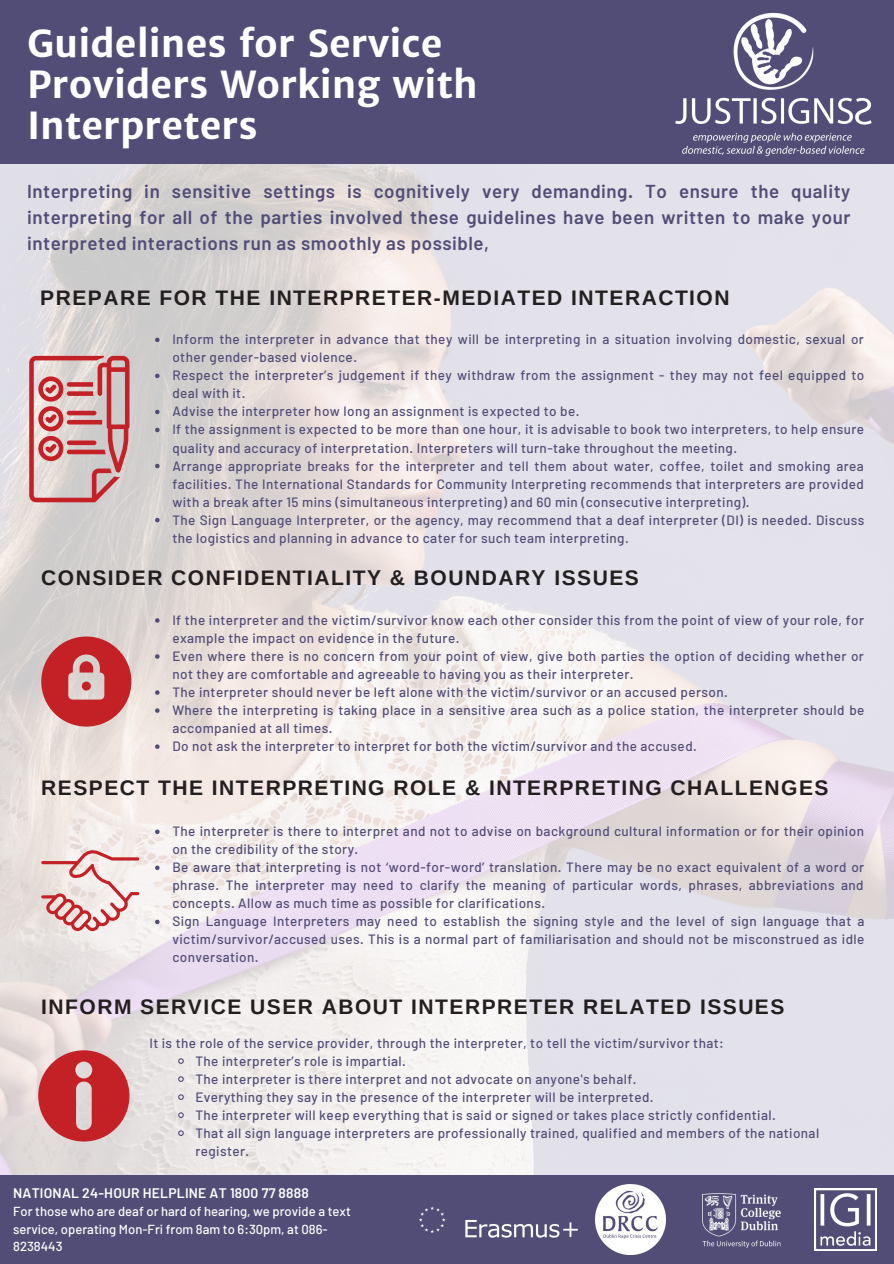
<style>
.page{position:relative;width:894px;height:1264px;background:#fff}
.page>*{position:absolute;margin:0;border:0;box-sizing:border-box;transform-origin:0 0}
.t1{font:700 37.35px/41px "Merriweather Sans";color:#fff}
.t2{font:700 21px "Arimo";letter-spacing:.07em;color:#231f20}
.t3{font:600 18.75px/26px "Barlow";letter-spacing:.03em;color:#524d76;text-align:justify}
.t4{font:600 13.8px "Barlow";letter-spacing:.015em;color:#fefefe}
.t5{font:500 13.5px/18px "Barlow";letter-spacing:.03em;color:#524d76}
.t6{font:500 13.05px/17.4px "Barlow";color:#fefefe}
</style>
<div class="page">
<img style="left:0;top:163px;width:893px;height:1012px">
<div style="left:0;top:0;width:893px;height:163px;background:#524d76"></div>
<div style="left:0;top:1175px;width:893px;height:88px;background:#524d76"></div>
<svg style="left:41px;top:636px;width:90px;height:90px;background:#cd6265"></svg>
<svg style="left:38px;top:1050px;width:91px;height:91px;background:#cd5d61"></svg>
<svg style="left:41px;top:848px;width:98px;height:83px"></svg>
<svg style="left:29px;top:356px;width:100px;height:146px;background:#d29a9a"></svg>
<img style="left:419px;top:1206px;width:159px;height:32px">
<img style="left:595px;top:1184px;width:70px;height:70px">
<img style="left:814px;top:1188px;width:61px;height:62px">
<img style="left:702px;top:1193px;width:79px;height:55px">
<img style="left:652px;top:12px;width:241px;height:158px">
<svg style="left:155px;top:337px;width:4px;height:5px"></svg>
<svg style="left:155px;top:373px;width:4px;height:5px"></svg>
<svg style="left:155px;top:410px;width:4px;height:4px"></svg>
<svg style="left:155px;top:428px;width:4px;height:4px"></svg>
<svg style="left:155px;top:464px;width:4px;height:4px"></svg>
<svg style="left:155px;top:518px;width:4px;height:4px"></svg>
<svg style="left:155px;top:618px;width:4px;height:4px"></svg>
<svg style="left:155px;top:654px;width:4px;height:4px"></svg>
<svg style="left:155px;top:690px;width:4px;height:4px"></svg>
<svg style="left:155px;top:708px;width:4px;height:5px"></svg>
<svg style="left:155px;top:744px;width:4px;height:5px"></svg>
<svg style="left:155px;top:829px;width:4px;height:5px"></svg>
<svg style="left:155px;top:865px;width:4px;height:5px"></svg>
<svg style="left:155px;top:919px;width:4px;height:5px"></svg>
<svg style="left:177px;top:1057px;width:7px;height:7px"></svg>
<svg style="left:177px;top:1075px;width:7px;height:7px"></svg>
<svg style="left:177px;top:1093px;width:7px;height:7px"></svg>
<svg style="left:177px;top:1111px;width:7px;height:7px"></svg>
<svg style="left:177px;top:1129px;width:7px;height:7px"></svg>
<h1 class="t1" style="left:27px;top:23px;width:452px">Guidelines for Service<br>Providers Working with<br>Interpreters</h1>
<p class="t3" style="left:27px;top:177px;width:824px">Interpreting in sensitive settings is cognitively very demanding. To ensure the quality interpreting for all of the parties involved these guidelines have been written to make your interpreted interactions run as smoothly as possible,</p>
<h2 class="t2" style="left:40px;top:285px;width:690px">PREPARE FOR THE INTERPRETER-MEDIATED INTERACTION</h2>
<p class="t5" style="left:172px;top:330px;width:693px">Inform the interpreter in advance that they will be interpreting in a situation involving domestic, sexual or other gender-based violence.<br>Respect the interpreter’s judgement if they withdraw from the assignment - they may not feel equipped to deal with it.<br>Advise the interpreter how long an assignment is expected to be.<br>If the assignment is expected to be more than one hour, it is advisable to book two interpreters, to help ensure quality and accuracy of interpretation. Interpreters will turn-take throughout the meeting.<br>Arrange appropriate breaks for the interpreter and tell them about water, coffee, toilet and smoking area facilities. The International Standards for Community Interpreting recommends that interpreters are provided with a break after 15 mins (simultaneous interpreting) and 60 min (consecutive interpreting).<br>The Sign Language Interpreter, or the agency, may recommend that a deaf interpreter (DI) is needed. Discuss the logistics and planning in advance to cater for such team interpreting.</p>
<h2 class="t2" style="left:41px;top:566px;width:599px">CONSIDER CONFIDENTIALITY &amp; BOUNDARY ISSUES</h2>
<p class="t5" style="left:172px;top:610px;width:693px">If the interpreter and the victim/survivor know each other consider this from the point of view of your role, for example the impact on evidence in the future.<br>Even where there is no concern from your point of view, give both parties the option of deciding whether or not they are comfortable and agreeable to having you as their interpreter.<br>The interpreter should never be left alone with the victim/survivor or an accused person.<br>Where the interpreting is taking place in a sensitive area such as a police station, the interpreter should be accompanied at all times.<br>Do not ask the interpreter to interpret for both the victim/survivor and the accused.</p>
<h2 class="t2" style="left:41px;top:776px;width:788px">RESPECT THE INTERPRETING ROLE &amp; INTERPRETING CHALLENGES</h2>
<p class="t5" style="left:172px;top:822px;width:693px">The interpreter is there to interpret and not to advise on background cultural information or for their opinion on the credibility of the story.<br>Be aware that interpreting is not ‘word-for-word’ translation. There may be no exact equivalent of a word or phrase. The interpreter may need to clarify the meaning of particular words, phrases, abbreviations and concepts. Allow as much time as possible for clarifications.<br>Sign Language Interpreters may need to establish the signing style and the level of sign language that a victim/survivor/accused uses. This is a normal part of familiarisation and should not be misconstrued as idle conversation.</p>
<h2 class="t2" style="left:41px;top:995px;width:744px">INFORM SERVICE USER ABOUT INTERPRETER RELATED ISSUES</h2>
<p class="t5" style="left:149px;top:1033px;width:576px">It is the role of the service provider, through the interpreter, to tell the victim/survivor that:</p>
<p class="t5" style="left:195px;top:1051px;width:625px">The interpreter’s role is impartial.<br>The interpreter is there interpret and not advocate on anyone's behalf.<br>Everything they say in the presence of the interpreter will be interpreted.<br>The interpreter will keep everything that is said or signed or takes place strictly confidential.<br>That all sign language interpreters are professionally trained, qualified and members of the national register.</p>
<p class="t4" style="left:13px;top:1184px;width:297px">NATIONAL 24-HOUR HELPLINE AT 1800 77 8888</p>
<p class="t6" style="left:13px;top:1202px;width:339px">For those who are deaf or hard of hearing, we provide a text service, operating Mon-Fri from 8am to 6:30pm, at 086-<br>8238443</p>
</div>
